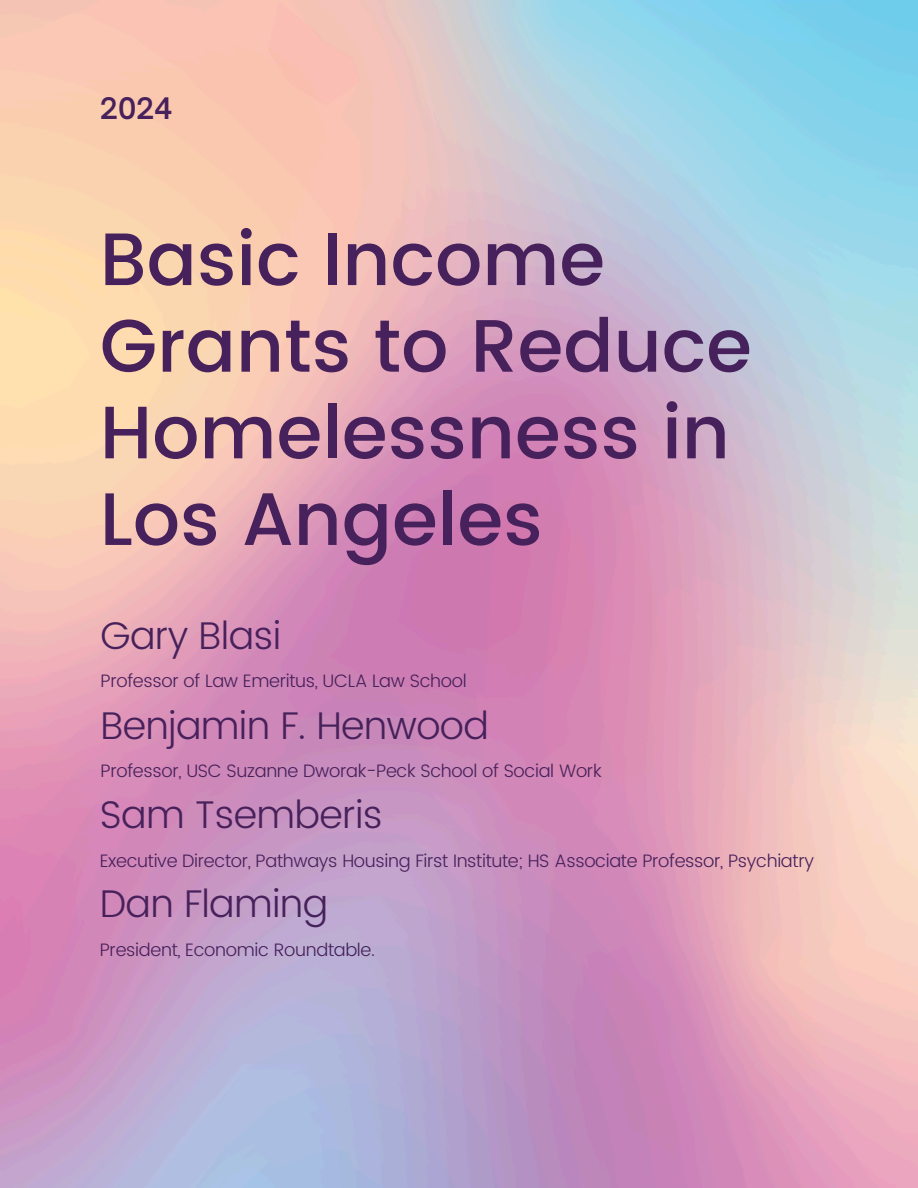
<style>
.page{position:relative;width:918px;height:1188px;background:#fff}
.page>*{position:absolute;margin:0;border:0;box-sizing:border-box;transform-origin:0 0}
.t1{font:500 74.1px/86.7px "Poppins";color:#47215b}
.t2{font:300 38.55px "Poppins";letter-spacing:-.02em;color:#47215b}
.t3{font:600 28.35px "Open Sauce One";color:#47215b}
.t4{font:300 18px "Poppins";letter-spacing:-.02em;color:#47215b}
</style>
<div class="page">
<h2 class="t3" style="left:100px;top:90px;width:74px">2024</h2>
<h1 class="t1" style="left:100px;top:216px;width:654px">Basic Income<br>Grants to Reduce<br>Homelessness in<br>Los Angeles</h1>
<h3 class="t2" style="left:101px;top:613px;width:182px">Gary Blasi</h3>
<p class="t4" style="left:101px;top:671px;width:368px">Professor of Law Emeritus, UCLA Law School</p>
<h2 class="t2" style="left:101px;top:703px;width:390px">Benjamin F. Henwood</h2>
<p class="t4" style="left:101px;top:760px;width:502px">Professor, USC Suzanne Dworak-Peck School of Social Work</p>
<h2 class="t2" style="left:100px;top:792px;width:284px">Sam Tsemberis</h2>
<p class="t4" style="left:100px;top:850px;width:716px">Executive Director, Pathways Housing First Institute; HS Associate Professor, Psychiatry</p>
<p class="t2" style="left:100px;top:882px;width:230px">Dan Flaming</p>
<h2 class="t4" style="left:100px;top:939px;width:277px">President, Economic Roundtable.</h2>
</div>
